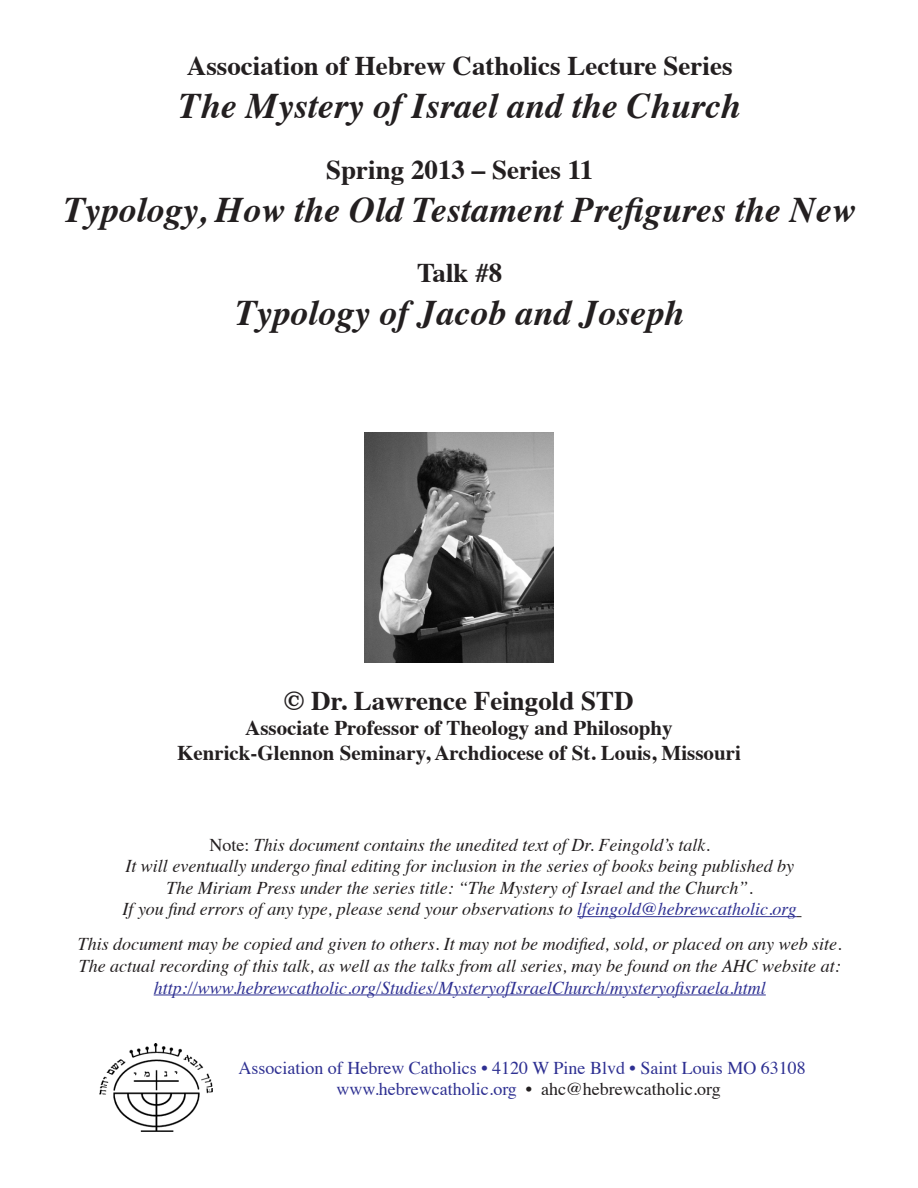
<style>
.page{position:relative;width:918px;height:1188px;background:#fff}
.page>*{position:absolute;margin:0;border:0;box-sizing:border-box;transform-origin:0 0}
.t1{font:italic 700 36px "Times";color:#231f20}
.t2{font:700 27px "Times";color:#231f20}
.t3{font:700 21px/25.2px "Times";color:#231f20;text-align:center}
.t4{font:italic 18px/21.6px "Times";color:#231f20;text-align:center}
.t5{font:18px/21.6px "Times";color:#2e3092}
.t6{font:italic 18px "Times";color:#2e3092}
.s1{font-style:normal}
.s2{color:#2e3092}
.s3{color:#231f20}
</style>
<div class="page">
<img style="left:99px;top:1043px;width:114px;height:88px">
<img style="left:364px;top:432px;width:190px;height:231px">
<hr style="left:577px;top:916px;width:220px;height:1px;background:#2e3092">
<hr style="left:154px;top:995px;width:612px;height:1px;background:#2e3092">
<h2 class="t2" style="left:187px;top:40px;width:547px">Association of Hebrew Catholics Lecture Series</h2>
<h1 class="t1" style="left:179px;top:72px;width:564px">The Mystery of Israel and the Church</h1>
<h2 class="t2" style="left:326px;top:144px;width:269px">Spring 2013 – Series 11</h2>
<h1 class="t1" style="left:64px;top:176px;width:794px">Typology, How the Old Testament Prefigures the New</h1>
<h2 class="t2" style="left:417px;top:247px;width:87px">Talk #8</h2>
<h1 class="t1" style="left:235px;top:279px;width:450px">Typology of Jacob and Joseph</h1>
<h2 class="t2" style="left:284px;top:675px;width:351px">© Dr. Lawrence Feingold STD</h2>
<p class="t3" style="left:177px;top:713px;width:565px">Associate Professor of Theology and Philosophy<br>Kenrick-Glennon Seminary, Archdiocese of St. Louis, Missouri</p>
<p class="t4" style="left:123px;top:833px;width:676px"><span class="s1">Note:</span> This document contains the unedited text of Dr. Feingold’s talk.<br>It will eventually undergo final editing for inclusion in the series of books being published by The Miriam Press under the series title: “The Mystery of Israel and the Church”.<br>If you find errors of any type, please send your observations to <span class="s2">lfeingold@hebrewcatholic.org</span></p>
<p class="t4" style="left:78px;top:932px;width:765px;text-align:left">This document may be copied and given to others. It may not be modified, sold, or placed on any web site.<br>The actual recording of this talk, as well as the talks from all series, may be found on the AHC website at:</p>
<p class="t6" style="left:154px;top:972px;width:614px">http://www.hebrewcatholic.org/Studies/MysteryofIsraelChurch/mysteryofisraela.html</p>
<p class="t5" style="left:337px;top:1055px;width:471px;text-indent:-98px">Association of Hebrew Catholics • 4120 W Pine Blvd • Saint Louis MO 63108 www.hebrewcatholic.org <span class="s3">• ahc@hebrewcatholic.org</span></p>
</div>
